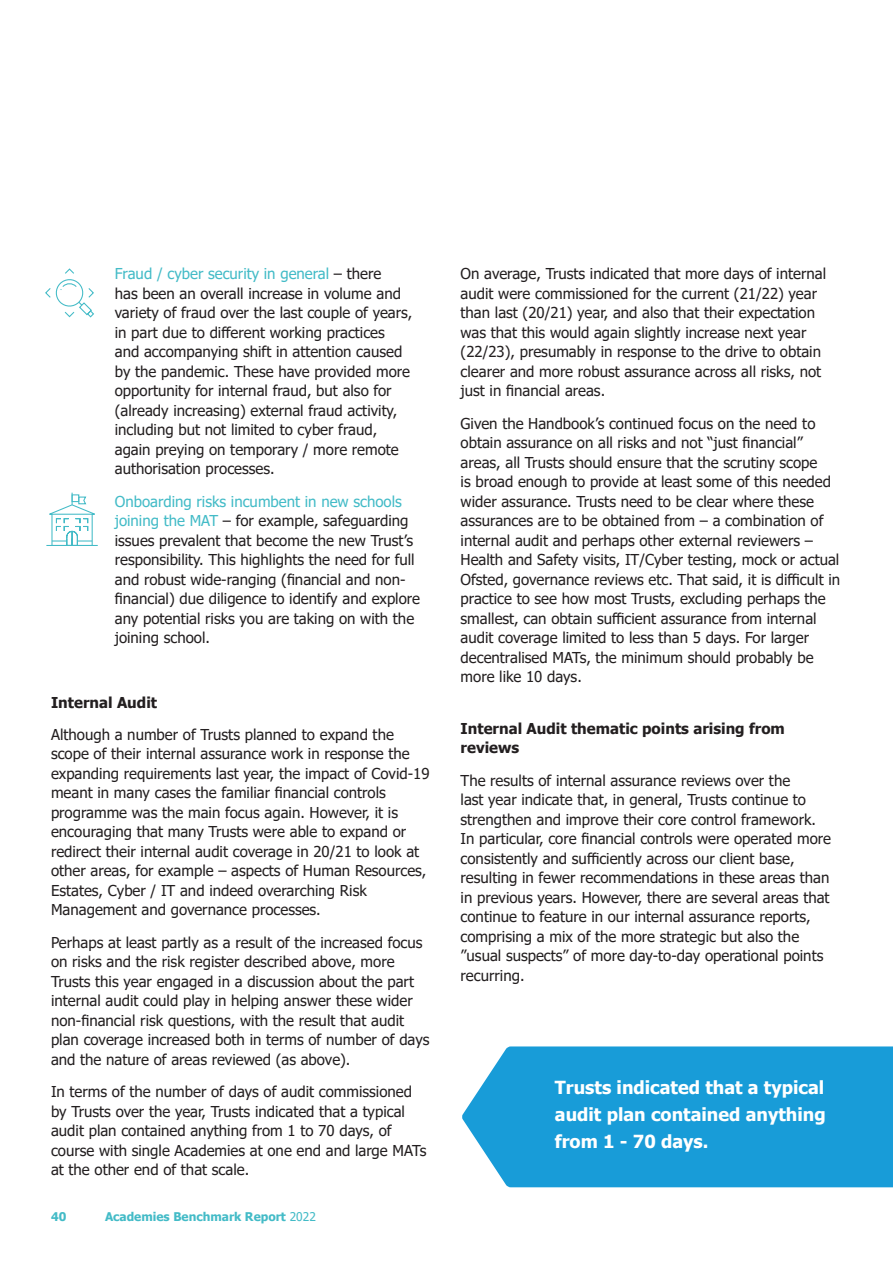
<style>
.page{position:relative;width:893px;height:1263px;background:#fff}
.page>*{position:absolute;margin:0;border:0;box-sizing:border-box;transform-origin:0 0}
.pull_quote{font:700 18px/27px "Tahoma";color:#fff;text-align:justify}
.Sub_head{font:15px/19.5px "Tahoma";color:#231f20}
.Sub_head-2{font:700 15px/19.5px "Tahoma";color:#231f20}
.t1{font:700 12px "Tahoma";color:#43bbc7}
.s1{color:#43bbc7}
.s2{font-weight:400}
</style>
<div class="page">
<svg style="left:45px;top:268px;width:49px;height:50px"></svg>
<hr style="left:46px;top:545px;width:52px;height:1px;background:#43bbc7">
<svg style="left:49px;top:493px;width:46px;height:52px"></svg>
<div style="left:462px;top:1046px;width:431px;height:141px;background:#189cd8"></div>
<p class="Sub_head" style="left:115px;top:265px;width:299px"><span class="s1">Fraud / cyber security in general</span> – there<br>has been an overall increase in volume and variety of fraud over the last couple of years, in part due to different working practices and accompanying shift in attention caused by the pandemic. These have provided more opportunity for internal fraud, but also for (already increasing) external fraud activity, including but not limited to cyber fraud, again preying on temporary / more remote authorisation processes.</p>
<p class="Sub_head" style="left:115px;top:492px;width:307px"><span class="s1">Onboarding risks incumbent in new schools joining the MAT</span> – for example, safeguarding issues prevalent that become the new Trust’s responsibility. This highlights the need for full and robust wide-ranging (financial and non&shy;financial) due diligence to identify and explore any potential risks you are taking on with the joining school.</p>
<p class="Sub_head-2" style="left:51px;top:693px;width:108px">Internal Audit</p>
<p class="Sub_head" style="left:51px;top:726px;width:380px">Although a number of Trusts planned to expand the scope of their internal assurance work in response the expanding requirements last year, the impact of Covid-19 meant in many cases the familiar financial controls programme was the main focus again. However, it is encouraging that many Trusts were able to expand or redirect their internal audit coverage in 20/21 to look at other areas, for example – aspects of Human Resources, Estates, Cyber / IT and indeed overarching Risk Management and governance processes.</p>
<p class="Sub_head" style="left:51px;top:933px;width:380px">Perhaps at least partly as a result of the increased focus on risks and the risk register described above, more Trusts this year engaged in a discussion about the part internal audit could play in helping answer these wider non-financial risk questions, with the result that audit plan coverage increased both in terms of number of days and the nature of areas reviewed (as above).</p>
<p class="Sub_head" style="left:51px;top:1083px;width:377px">In terms of the number of days of audit commissioned by Trusts over the year, Trusts indicated that a typical audit plan contained anything from 1 to 70 days, of course with single Academies at one end and large MATs at the other end of that scale.</p>
<p class="t1" style="left:51px;top:1208px;width:17px">40</p>
<p class="t1" style="left:105px;top:1208px;width:212px">Academies Benchmark Report <span class="s2">2022</span></p>
<p class="Sub_head" style="left:461px;top:265px;width:367px">On average, Trusts indicated that more days of internal audit were commissioned for the current (21/22) year than last (20/21) year, and also that their expectation was that this would again slightly increase next year (22/23), presumably in response to the drive to obtain clearer and more robust assurance across all risks, not just in financial areas.</p>
<p class="Sub_head" style="left:461px;top:414px;width:381px">Given the Handbook’s continued focus on the need to obtain assurance on all risks and not “just financial” areas, all Trusts should ensure that the scrutiny scope<br>is broad enough to provide at least some of this needed wider assurance. Trusts need to be clear where these assurances are to be obtained from – a combination of internal audit and perhaps other external reviewers – Health and Safety visits, IT/Cyber testing, mock or actual Ofsted, governance reviews etc. That said, it is difficult in practice to see how most Trusts, excluding perhaps the smallest, can obtain sufficient assurance from internal audit coverage limited to less than 5 days. For larger decentralised MATs, the minimum should probably be more like 10 days.</p>
<p class="Sub_head-2" style="left:461px;top:719px;width:326px">Internal Audit thematic points arising from reviews</p>
<p class="Sub_head" style="left:461px;top:771px;width:372px">The results of internal assurance reviews over the<br>last year indicate that, in general, Trusts continue to strengthen and improve their core control framework.<br>In particular, core financial controls were operated more consistently and sufficiently across our client base, resulting in fewer recommendations in these areas than in previous years. However, there are several areas that continue to feature in our internal assurance reports, comprising a mix of the more strategic but also the ”usual suspects” of more day-to-day operational points recurring.</p>
<p class="pull_quote" style="left:555px;top:1074px;width:272px">Trusts indicated that a typical audit plan contained anything from 1 - 70 days.</p>
</div>
